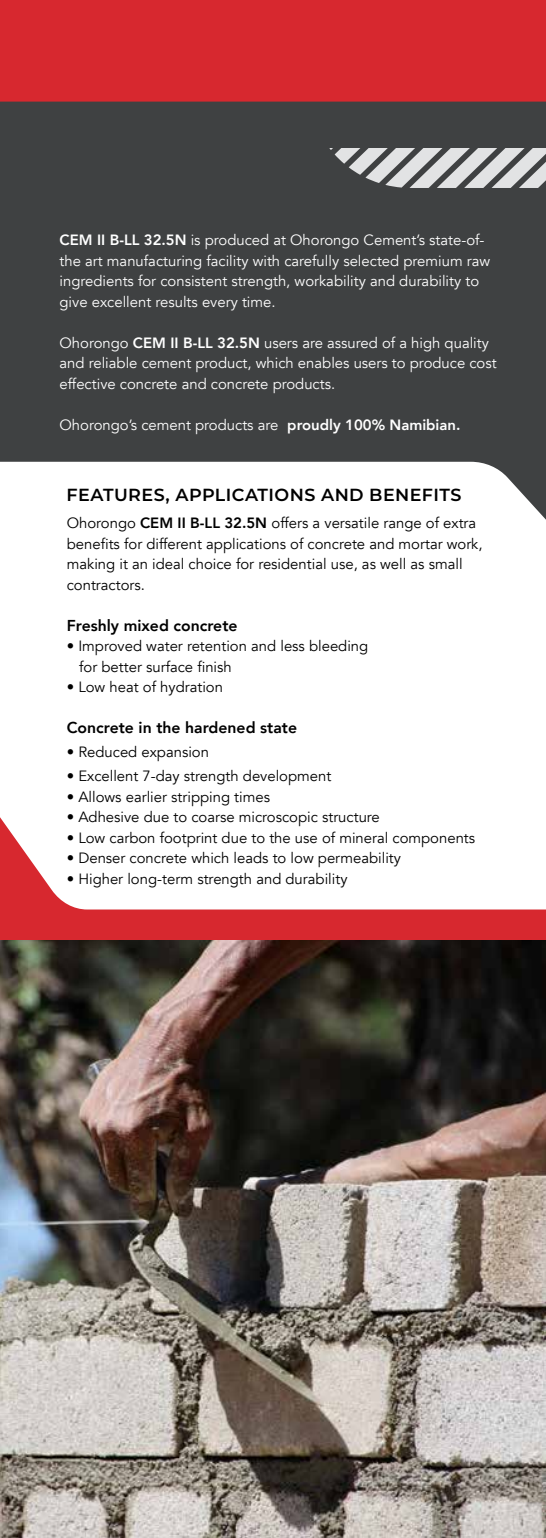
<style>
.page{position:relative;width:546px;height:1538px;background:#fff}
.page>*{position:absolute;margin:0;border:0;box-sizing:border-box;transform-origin:0 0}
.t1{font:600 17.5px "Montserrat";letter-spacing:.025em;color:#000}
.t2{font:800 15.75px "Avenir";color:#000}
.t3{font:14.88px/20.5px "Avenir";color:#000}
.t4{font:14.88px/20.5px "Avenir";color:#fff}
.s1{font-weight:800}
</style>
<div class="page">
<div style="left:0;top:148px;width:546px;height:183px;background:#3f4142"></div>
<svg style="left:310px;top:148px;width:236px;height:40px;background:#9b9d9e"></svg>
<div style="left:0;top:34px;width:546px;height:114px;background:#3f4142"></div>
<div style="left:0;top:0;width:546px;height:102px;background:#d7282f"></div>
<div style="left:0;top:331px;width:546px;height:73px;background:#3f4142"></div>
<svg style="left:0;top:817px;width:546px;height:123px"></svg>
<svg style="left:0;top:404px;width:546px;height:116px;fill:#3f4142"></svg>
<img style="left:0;top:940px;width:546px;height:598px">
<p class="t4" style="left:60px;top:230px;width:432px"><span class="s1">CEM II B-LL 32.5N</span> is produced at Ohorongo Cement’s state-of&shy;the art manufacturing facility with carefully selected premium raw ingredients for consistent strength, workability and durability to give excellent results every time.</p>
<p class="t4" style="left:60px;top:333px;width:438px">Ohorongo <span class="s1">CEM II B-LL 32.5N</span> users are assured of a high quality and reliable cement product, which enables users to produce cost effective concrete and concrete products.</p>
<p class="t4" style="left:60px;top:415px;width:402px">Ohorongo’s cement products are <span class="s1">proudly 100% Namibian.</span></p>
<p class="t1" style="left:67px;top:482px;width:396px">FEATURES, APPLICATIONS AND BENEFITS</p>
<p class="t3" style="left:67px;top:513px;width:417px">Ohorongo <span class="s1">CEM II B-LL 32.5N</span> offers a versatile range of extra benefits for different applications of concrete and mortar work, making it an ideal choice for residential use, as well as small contractors.</p>
<p class="t2" style="left:67px;top:613px;width:172px">Freshly mixed concrete</p>
<p class="t3" style="left:79px;top:636px;width:290px;text-indent:-12px">• Improved water retention and less bleeding for better surface finish</p>
<p class="t3" style="left:67px;top:677px;width:158px">• Low heat of hydration</p>
<p class="t2" style="left:67px;top:715px;width:232px">Concrete in the hardened state</p>
<p class="t3" style="left:67px;top:742px;width:144px">• Reduced expansion</p>
<p class="t3" style="left:67px;top:766px;width:266px">• Excellent 7-day strength development</p>
<p class="t3" style="left:67px;top:787px;width:205px">• Allows earlier stripping times</p>
<p class="t3" style="left:67px;top:807px;width:314px">• Adhesive due to coarse microscopic structure</p>
<p class="t3" style="left:67px;top:828px;width:410px">• Low carbon footprint due to the use of mineral components</p>
<p class="t3" style="left:67px;top:848px;width:336px">• Denser concrete which leads to low permeability</p>
<p class="t3" style="left:67px;top:869px;width:282px">• Higher long-term strength and durability</p>
</div>
